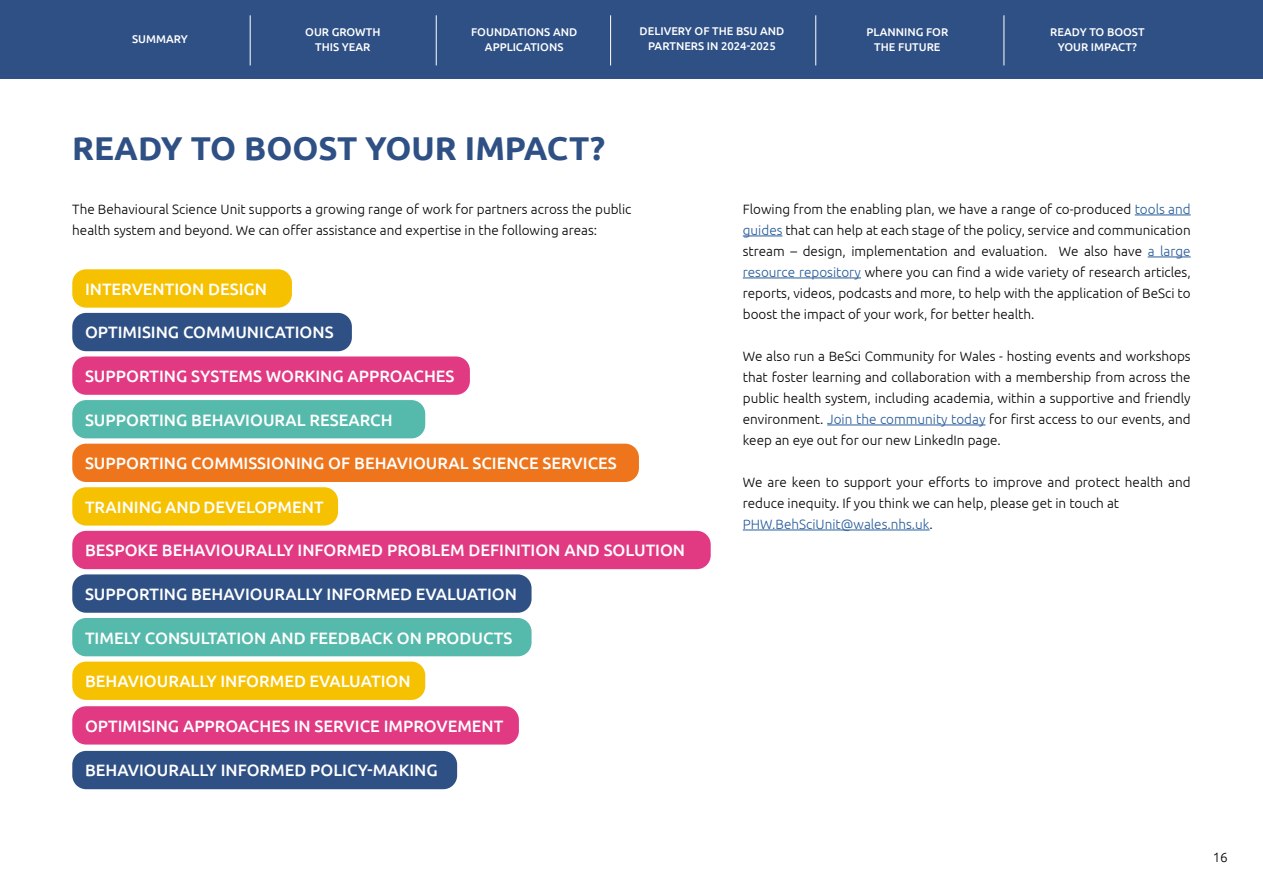
<style>
.page{position:relative;width:1263px;height:893px;background:#fff}
.page>*{position:absolute;margin:0;border:0;box-sizing:border-box;transform-origin:0 0}
.t1{font:700 33px "Ubuntu";color:#2f5084}
.t2{font:500 16.5px "Ubuntu";color:#fff}
.t3{font:300 13.5px/21px "Ubuntu";color:#020203}
.t4{font:300 13.5px "Ubuntu";color:#000}
.t5{font:500 11.25px/15px "Ubuntu";color:#fff;text-align:center}
.s1{color:#275b9b}
</style>
<div class="page">
<hr style="left:1135px;top:215px;width:56px;height:1px;background:#275b9b">
<hr style="left:743px;top:236px;width:39px;height:1px;background:#275b9b">
<hr style="left:1148px;top:257px;width:43px;height:1px;background:#275b9b">
<hr style="left:743px;top:278px;width:118px;height:1px;background:#275b9b">
<hr style="left:827px;top:425px;width:158px;height:1px;background:#275b9b">
<hr style="left:743px;top:530px;width:187px;height:1px;background:#275b9b">
<div style="left:72px;top:269px;width:220px;height:39px;background:#f6c100;border-radius:14px"></div>
<div style="left:72px;top:313px;width:280px;height:38px;background:#2f5085;border-radius:14px"></div>
<div style="left:72px;top:574px;width:459px;height:39px;background:#2f5085;border-radius:14px"></div>
<div style="left:72px;top:751px;width:385px;height:38px;background:#2f5085;border-radius:14px"></div>
<div style="left:72px;top:356px;width:398px;height:39px;background:#e23983;border-radius:14px"></div>
<div style="left:72px;top:400px;width:353px;height:38px;background:#55baab;border-radius:14px"></div>
<div style="left:72px;top:444px;width:567px;height:38px;background:#ee751b;border-radius:14px"></div>
<div style="left:72px;top:487px;width:266px;height:39px;background:#f6c100;border-radius:14px"></div>
<div style="left:72px;top:662px;width:353px;height:38px;background:#f6c100;border-radius:14px"></div>
<div style="left:72px;top:531px;width:639px;height:38px;background:#e23983;border-radius:14px"></div>
<div style="left:72px;top:706px;width:447px;height:38px;background:#e23983;border-radius:14px"></div>
<div style="left:72px;top:618px;width:459px;height:38px;background:#55baab;border-radius:14px"></div>
<div style="left:0;top:0;width:1263px;height:78px;background:#2f5085"></div>
<hr style="left:250px;top:15px;width:1px;height:50px;background:#fff">
<hr style="left:436px;top:15px;width:1px;height:50px;background:#fff">
<hr style="left:610px;top:15px;width:1px;height:50px;background:#fff">
<hr style="left:815px;top:15px;width:1px;height:50px;background:#fff">
<hr style="left:1004px;top:15px;width:1px;height:50px;background:#fff">
<p class="t5" style="left:640px;top:23px;width:146px">DELIVERY OF THE BSU AND<br>PARTNERS IN 2024-2025</p>
<p class="t5" style="left:132px;top:32px;width:57px">SUMMARY</p>
<p class="t5" style="left:305px;top:24px;width:77px">OUR GROWTH<br>THIS YEAR</p>
<p class="t5" style="left:471px;top:24px;width:107px">FOUNDATIONS AND<br>APPLICATIONS</p>
<p class="t5" style="left:1050px;top:24px;width:96px">READY TO BOOST<br>YOUR IMPACT?</p>
<p class="t5" style="left:866px;top:24px;width:83px">PLANNING FOR<br>THE FUTURE</p>
<h1 class="t1" style="left:72px;top:128px;width:534px">READY TO BOOST YOUR IMPACT?</h1>
<p class="t3" style="left:72px;top:198px;width:561px">The Behavioural Science Unit supports a growing range of work for partners across the public health system and beyond. We can offer assistance and expertise in the following areas:</p>
<p class="t3" style="left:743px;top:198px;width:449px;text-align:justify">Flowing from the enabling plan, we have a range of co-produced <span class="s1">tools and guides</span> that can help at each stage of the policy, service and communication stream – design, implementation and evaluation. We also have <span class="s1">a large resource repository</span> where you can find a wide variety of research articles, reports, videos, podcasts and more, to help with the application of BeSci to boost the impact of your work, for better health.</p>
<p class="t3" style="left:743px;top:345px;width:449px;text-align:justify">We also run a BeSci Community for Wales - hosting events and workshops that foster learning and collaboration with a membership from across the public health system, including academia, within a supportive and friendly environment. <span class="s1">Join the community today</span> for first access to our events, and keep an eye out for our new LinkedIn page.</p>
<p class="t3" style="left:743px;top:471px;width:449px">We are keen to support your efforts to improve and protect health and reduce inequity. If you think we can help, please get in touch at<br><span class="s1">PHW.BehSciUnit@wales.nhs.uk</span>.</p>
<p class="t2" style="left:85px;top:279px;width:183px">INTERVENTION DESIGN</p>
<p class="t2" style="left:85px;top:322px;width:250px">OPTIMISING COMMUNICATIONS</p>
<p class="t2" style="left:85px;top:366px;width:371px">SUPPORTING SYSTEMS WORKING APPROACHES</p>
<p class="t2" style="left:85px;top:409px;width:309px">SUPPORTING BEHAVIOURAL RESEARCH</p>
<p class="t2" style="left:85px;top:453px;width:533px">SUPPORTING COMMISSIONING OF BEHAVIOURAL SCIENCE SERVICES</p>
<p class="t2" style="left:85px;top:496px;width:240px">TRAINING AND DEVELOPMENT</p>
<p class="t2" style="left:85px;top:540px;width:602px">BESPOKE BEHAVIOURALLY INFORMED PROBLEM DEFINITION AND SOLUTION</p>
<p class="t2" style="left:85px;top:584px;width:433px">SUPPORTING BEHAVIOURALLY INFORMED EVALUATION</p>
<p class="t2" style="left:85px;top:627px;width:429px">TIMELY CONSULTATION AND FEEDBACK ON PRODUCTS</p>
<p class="t2" style="left:85px;top:671px;width:327px">BEHAVIOURALLY INFORMED EVALUATION</p>
<p class="t2" style="left:85px;top:715px;width:420px">OPTIMISING APPROACHES IN SERVICE IMPROVEMENT</p>
<p class="t2" style="left:85px;top:760px;width:354px">BEHAVIOURALLY INFORMED POLICY-MAKING</p>
<p class="t4" style="left:1213px;top:849px;width:17px">16</p>
</div>
